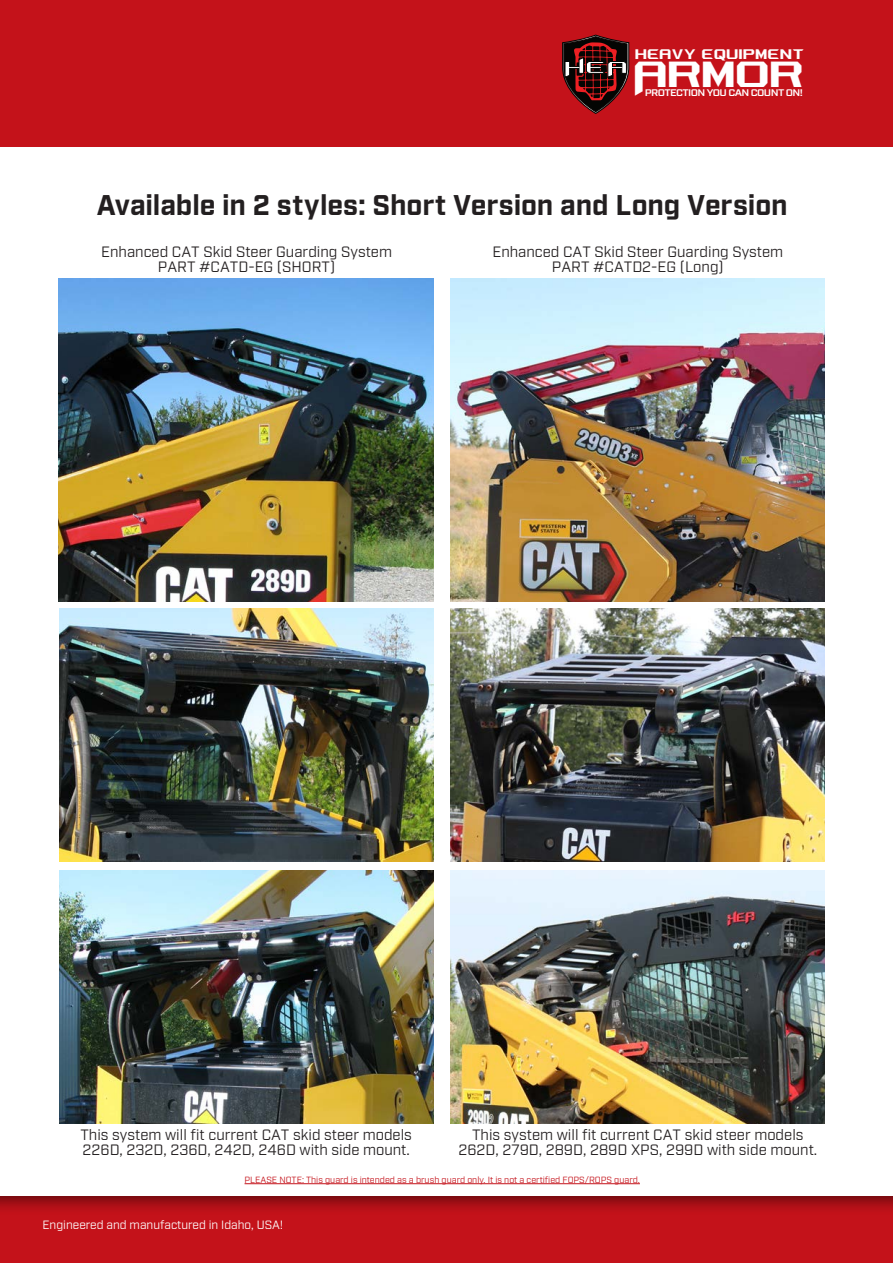
<style>
.page{position:relative;width:893px;height:1263px;background:#fff}
.page>*{position:absolute;margin:0;border:0;box-sizing:border-box;transform-origin:0 0}
.t1{font:42.75px "Aeromatics NC";letter-spacing:-.03em;color:#fff;scale:.89 1}
._19_Content_black_Ra{font:700 28.5px "Industry";letter-spacing:-.005em;color:#231f20}
.t2{font:16.35px "Aeromatics NC";color:#fff;scale:.82 1}
.t3{font:15px/15px "Industry";color:#231f20;text-align:center}
._8_Content_black_Sou{font:12px "Industry";color:#fff}
.t4{font:600 9.6px "Industry";letter-spacing:-.055em;color:#fff;scale:1.16 1}
._8_Content_black_Sou-2{font:9px "Industry";color:#c4121a}
</style>
<div class="page">
<div style="left:0;top:1188px;width:893px;height:75px;background:#231f20;opacity:.62"></div>
<div style="left:0;top:0;width:893px;height:147px;background:#c4121a"></div>
<img style="left:451px;top:278px;width:374px;height:324px">
<img style="left:59px;top:278px;width:375px;height:324px">
<img style="left:60px;top:608px;width:374px;height:254px">
<img style="left:451px;top:608px;width:374px;height:254px">
<hr style="left:245px;top:1183px;width:395px;height:1px;background:#c4121a">
<img style="left:60px;top:870px;width:374px;height:254px">
<img style="left:451px;top:870px;width:374px;height:254px">
<svg style="left:562px;top:35px;width:67px;height:79px"></svg>
<p class="t2" style="left:635px;top:44px;width:208px">heavy equipment</p>
<p class="t4" style="left:645px;top:87px;width:138px">PROTECTION YOU CAN COUNT ON!</p>
<p class="t1" style="left:633px;top:46px;width:194px">Armor</p>
<p class="_19_Content_black_Ra" style="left:97px;top:188px;width:692px">Available in 2 styles: Short Version and Long Version</p>
<p class="t3" style="left:101px;top:245px;width:292px">Enhanced CAT Skid Steer Guarding System</p>
<p class="t3" style="left:158px;top:260px;width:179px">PART #CATD-EG (SHORT)</p>
<p class="t3" style="left:492px;top:245px;width:292px">Enhanced CAT Skid Steer Guarding System</p>
<p class="t3" style="left:552px;top:260px;width:173px">PART #CATD2-EG (Long)</p>
<p class="t3" style="left:80px;top:1128px;width:333px">This system will fit current CAT skid steer models</p>
<p class="t3" style="left:83px;top:1143px;width:329px">226D, 232D, 236D, 242D, 246D with side mount.</p>
<p class="t3" style="left:458px;top:1128px;width:360px">This system will fit current CAT skid steer models<br>262D, 279D, 289D, 289D XPS, 299D with side mount.</p>
<p class="_8_Content_black_Sou-2" style="left:245px;top:1174px;width:397px">PLEASE NOTE: This guard is intended as a brush guard only. It is not a certified FOPS/ROPS guard.</p>
<p class="_8_Content_black_Sou" style="left:43px;top:1218px;width:242px">Engineered and manufactured in Idaho, USA!</p>
</div>
